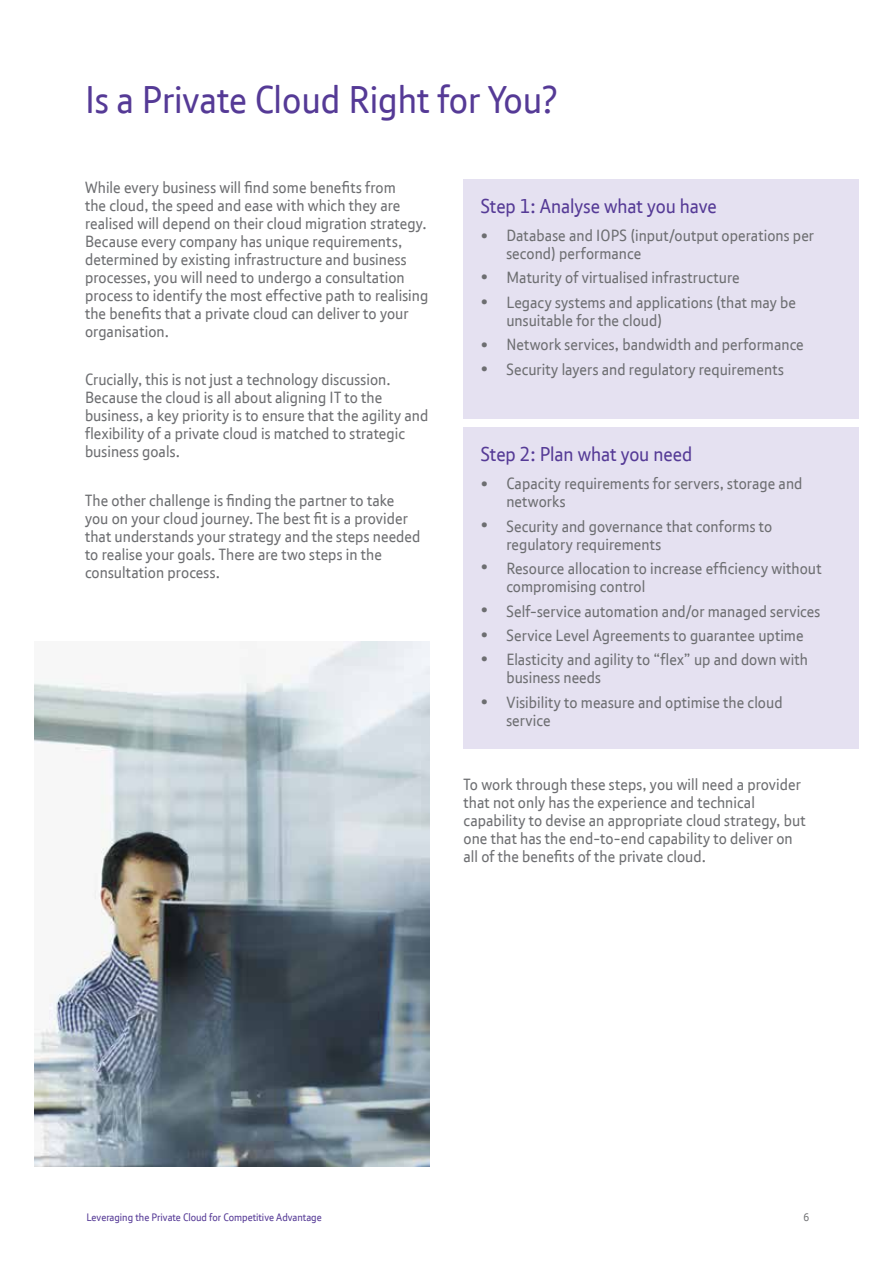
<style>
.page{position:relative;width:893px;height:1263px;background:#fff}
.page>*{position:absolute;margin:0;border:0;box-sizing:border-box;transform-origin:0 0}
.t1{font:37.5px "New BT";color:#553a96}
.t2{font:19.5px "New BT";letter-spacing:-.005em;color:#553a96}
.t3{font:15.75px/18px "New BT";letter-spacing:.005em;color:#6d6e71}
.t4{font:10.5px "New BT";color:#553a96}
.t5{font:10.5px "New BT";color:#6d6e71}
</style>
<div class="page">
<img style="left:34px;top:642px;width:395px;height:524px">
<div style="left:463px;top:179px;width:396px;height:239px;background:#e5e1f1"></div>
<div style="left:463px;top:428px;width:396px;height:321px;background:#e5e1f1"></div>
<h1 class="t1" style="left:85px;top:77px;width:474px">Is a Private Cloud Right for You?</h1>
<p class="t3" style="left:85px;top:178px;width:345px">While every business will find some benefits from<br>the cloud, the speed and ease with which they are realised will depend on their cloud migration strategy.<br>Because every company has unique requirements, determined by existing infrastructure and business processes, you will need to undergo a consultation process to identify the most effective path to realising the benefits that a private cloud can deliver to your organisation.</p>
<p class="t3" style="left:85px;top:370px;width:345px">Crucially, this is not just a technology discussion.<br>Because the cloud is all about aligning IT to the business, a key priority is to ensure that the agility and flexibility of a private cloud is matched to strategic business goals.</p>
<p class="t3" style="left:85px;top:491px;width:337px">The other challenge is finding the partner to take you on your cloud journey. The best fit is a provider that understands your strategy and the steps needed to realise your goals. There are two steps in the consultation process.</p>
<p class="t2" style="left:481px;top:193px;width:237px">Step 1: Analyse what you have</p>
<p class="t3" style="left:481px;top:226px;width:9px">•</p>
<p class="t3" style="left:481px;top:263px;width:9px;line-height:25.3px">• •</p>
<p class="t3" style="left:481px;top:331px;width:9px;line-height:24.8px">• •</p>
<p class="t3" style="left:506px;top:226px;width:309px">Database and IOPS (input/output operations per second) performance</p>
<p class="t3" style="left:506px;top:265px;width:291px;line-height:24.5px">Maturity of virtualised infrastructure<br>Legacy systems and applications (that may be</p>
<p class="t3" style="left:506px;top:308px;width:299px;line-height:24.5px">unsuitable for the cloud)<br>Network services, bandwidth and performance<br>Security layers and regulatory requirements</p>
<p class="t2" style="left:481px;top:442px;width:213px">Step 2: Plan what you need</p>
<p class="t3" style="left:481px;top:474px;width:9px">•</p>
<p class="t3" style="left:481px;top:515px;width:9px">•</p>
<p class="t3" style="left:481px;top:557px;width:9px">•</p>
<p class="t3" style="left:481px;top:597px;width:9px;line-height:24.6px;text-align:justify">• • •</p>
<p class="t3" style="left:481px;top:692px;width:9px">•</p>
<p class="t3" style="left:506px;top:474px;width:298px">Capacity requirements for servers, storage and networks</p>
<p class="t3" style="left:506px;top:517px;width:267px">Security and governance that conforms to regulatory requirements</p>
<p class="t3" style="left:506px;top:559px;width:317px">Resource allocation to increase efficiency without compromising control</p>
<p class="t3" style="left:506px;top:598px;width:315px;line-height:24.5px">Self-service automation and/or managed services<br>Service Level Agreements to guarantee uptime<br>Elasticity and agility to “flex” up and down with</p>
<p class="t3" style="left:506px;top:665px;width:278px;line-height:24.5px">business needs<br>Visibility to measure and optimise the cloud</p>
<p class="t3" style="left:506px;top:711px;width:46px">service</p>
<p class="t3" style="left:463px;top:775px;width:344px">To work through these steps, you will need a provider that not only has the experience and technical capability to devise an appropriate cloud strategy, but one that has the end-to-end capability to deliver on all of the benefits of the private cloud.</p>
<p class="t4" style="left:86px;top:1210px;width:237px">Leveraging the Private Cloud for Competitive Advantage</p>
<p class="t5" style="left:804px;top:1210px;width:7px">6</p>
</div>
